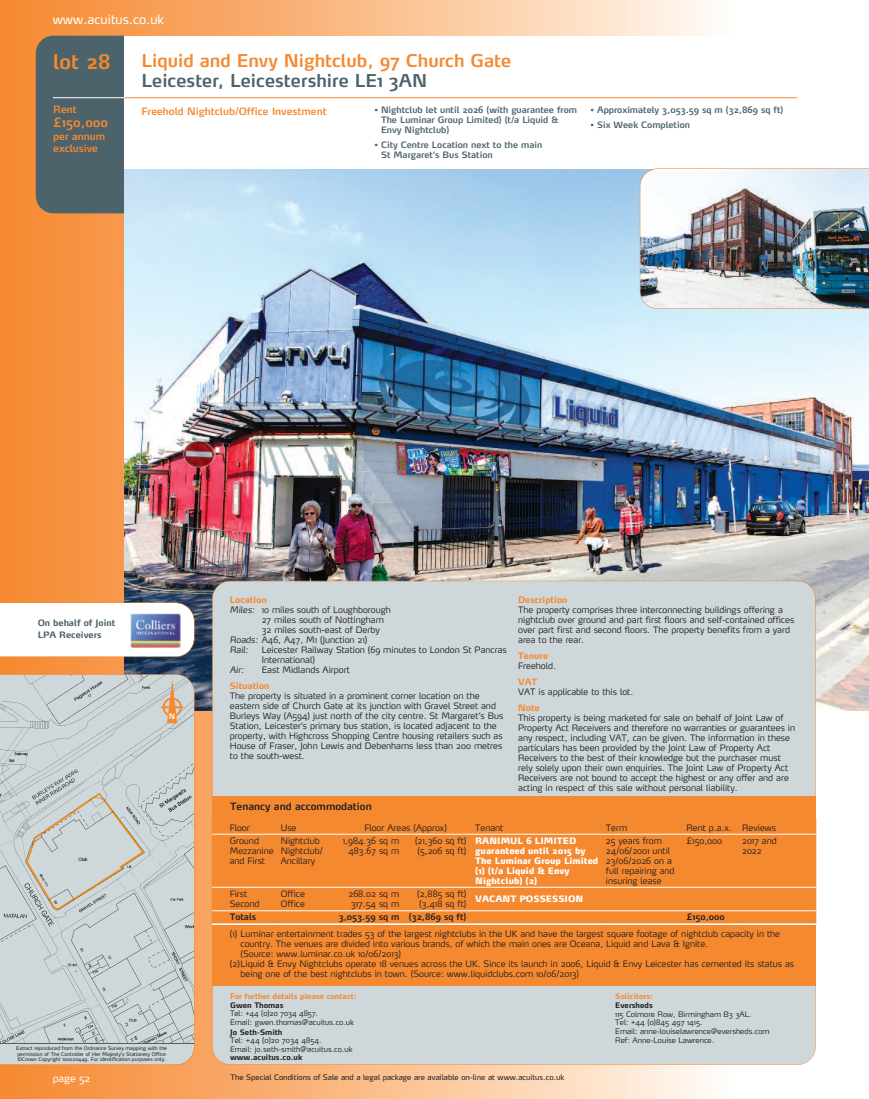
<style>
.page{position:relative;width:869px;height:1099px;background:#fff}
.page>*{position:absolute;margin:0;border:0;box-sizing:border-box;transform-origin:0 0}
.t1{font:600 20px "Max";color:#f58930}
.t2{font:600 17.5px "Max";color:#f58930}
.t3{font:600 17.5px "Max";color:#4c636b}
.t4{font:12.5px "Max";color:#fff}
.t5{font:600 12.5px "Max";color:#f58930}
.t6{font:600 10px/12px "Max";color:#f58930}
.t7{font:600 10px "Max";color:#231f20}
.t8{font:10px "Max";color:#fff}
.t9{font:300 8.75px/10px "Max";color:#231f20}
.t10{font:600 8.75px/10px "Max";color:#4c636b}
.t11{font:900 8.75px/10px "Max";color:#fff}
.t12{font:700 8.75px "Max";color:#f58930}
.t13{font:600 8.75px "Max";color:#231f20}
.t14{font:700 8.75px/11.2px "Max";color:#4c636b}
.t15{font:italic 300 8.75px "Max";color:#231f20}
.t16{font:300 7.5px/8.8px "Max";color:#231f20}
.t17{font:7.5px "Max";color:#231f20}
.t18{font:700 7.5px "Max";color:#231f20}
.t19{font:700 7.5px "Max";color:#f58930}
.t20{font:600 7.38px "Max";color:#fff}
.t21{font:5px/5.6px "Max";color:#231f20}
.s1{font-style:italic}
</style>
<div class="page">
<div style="left:293px;top:0;width:442px;height:1098px;background:linear-gradient(to right,#fab073,#fefaf5)"></div>
<div style="left:2px;top:0;width:291px;height:1098px;background:linear-gradient(to right,#f58931,#faaf75)"></div>
<hr style="left:0;top:0;width:2px;height:1098px;background:#f58930">
<div style="left:36px;top:36px;width:104px;height:177px;background:#4c636b;border-radius:18px"></div>
<img style="left:124px;top:168px;width:744px;height:542px">
<div style="left:124px;top:36px;width:744px;height:132px;background:#fff"></div>
<div style="left:212px;top:581px;width:602px;height:483px;background:#ced8da;border-radius:18px"></div>
<svg style="left:0;top:602px;width:194px;height:55px"></svg>
<hr style="left:53px;top:97px;width:71px;height:1px;background:#fff">
<hr style="left:124px;top:97px;width:672px;height:1px;background:#f58930">
<div style="left:212px;top:796px;width:603px;height:189px;background:#f58930"></div>
<svg style="left:0;top:674px;width:194px;height:369px;background:#c8d0d1"></svg>
<div style="left:0;top:1044px;width:194px;height:20px;background:#ced8da"></div>
<hr style="left:0;top:1043px;width:194px;height:1px;background:#4c636b">
<hr style="left:815px;top:818px;width:1px;height:106px;background:#f58930">
<hr style="left:212px;top:834px;width:603px;height:1px;background:#fff">
<hr style="left:212px;top:887px;width:603px;height:1px;background:#fff">
<hr style="left:212px;top:910px;width:603px;height:1px;background:#fff">
<hr style="left:212px;top:923px;width:603px;height:1px;background:#fff">
<img style="left:639px;top:168px;width:229px;height:141px">
<hr style="left:161px;top:706px;width:22px;height:2px;background:#f58930">
<svg style="left:162px;top:680px;width:20px;height:43px"></svg>
<svg style="left:180px;top:613px;width:1px;height:34px"></svg>
<img style="left:131px;top:613px;width:49px;height:34px">
<h3 class="t4" style="left:53px;top:15px;width:113px">www.acuitus.co.uk</h3>
<h1 class="t1" style="left:53px;top:54px;width:59px">lot 28</h1>
<p class="t6" style="left:53px;top:105px;width:25px">Rent</p>
<h3 class="t5" style="left:53px;top:118px;width:56px">£150,000</h3>
<p class="t6" style="left:53px;top:132px;width:53px">per annum exclusive</p>
<h2 class="t2" style="left:141px;top:54px;width:371px">Liquid and Envy Nightclub, 97 Church Gate</h2>
<h2 class="t3" style="left:141px;top:74px;width:287px">Leicester, Leicestershire LE1 3AN</h2>
<p class="t6" style="left:141px;top:106px;width:186px">Freehold Nightclub/Office Investment</p>
<p class="t10" style="left:381px;top:106px;width:197px;text-indent:-7px">• Nightclub let until 2026 (with guarantee from<br>The Luminar Group Limited) (t/a Liquid &amp;<br>Envy Nightclub)</p>
<p class="t10" style="left:381px;top:141px;width:163px;text-indent:-7px">• City Centre Location next to the main<br>St Margaret’s Bus Station</p>
<p class="t10" style="left:590px;top:106px;width:194px">• Approximately 3,053.59 sq m (32,869 sq ft)</p>
<p class="t10" style="left:590px;top:121px;width:101px">• Six Week Completion</p>
<p class="t14" style="left:38px;top:618px;width:79px">On behalf of Joint<br>LPA Receivers</p>
<p class="t20" style="left:169px;top:713px;width:8px">N</p>
<p class="t21" style="left:16px;top:1045px;width:152px">Extract reproduced from the Ordnance Survey mapping with the permission of The Controller of Her Majesty’s Stationery Office ©Crown Copyright 100020449. For identification purposes only.</p>
<p class="t12" style="left:230px;top:596px;width:38px">Location</p>
<p class="t9" style="left:230px;top:605px;width:162px"><span class="s1">Miles:</span> 10 miles south of Loughborough</p>
<p class="t9" style="left:261px;top:615px;width:124px">27 miles south of Nottingham</p>
<p class="t9" style="left:261px;top:625px;width:119px">32 miles south-east of Derby</p>
<p class="t9" style="left:230px;top:635px;width:139px"><span class="s1">Roads:</span> A46, A47, M1 (Junction 21)</p>
<p class="t15" style="left:230px;top:646px;width:20px">Rail:</p>
<p class="t9" style="left:261px;top:645px;width:246px">Leicester Railway Station (69 minutes to London St Pancras<br>International)</p>
<p class="t15" style="left:230px;top:666px;width:16px">Air:</p>
<p class="t9" style="left:262px;top:665px;width:90px">East Midlands Airport</p>
<p class="t12" style="left:230px;top:682px;width:41px">Situation</p>
<p class="t9" style="left:230px;top:691px;width:275px">The property is situated in a prominent corner location on the eastern side of Church Gate at its junction with Gravel Street and Burleys Way (A594) just north of the city centre. St Margaret’s Bus Station, Leicester’s primary bus station, is located adjacent to the property, with Highcross Shopping Centre housing retailers such as House of Fraser, John Lewis and Debenhams less than 200 metres to the south-west.</p>
<p class="t7" style="left:230px;top:802px;width:143px">Tenancy and accommodation</p>
<p class="t12" style="left:518px;top:596px;width:51px">Description</p>
<p class="t9" style="left:518px;top:605px;width:277px">The property comprises three interconnecting buildings offering a nightclub over ground and part first floors and self-contained offices over part first and second floors. The property benefits from a yard area to the rear.</p>
<p class="t12" style="left:518px;top:652px;width:31px">Tenure</p>
<p class="t9" style="left:518px;top:661px;width:39px">Freehold.</p>
<p class="t12" style="left:518px;top:678px;width:21px">VAT</p>
<p class="t9" style="left:518px;top:687px;width:117px">VAT is applicable to this lot.</p>
<p class="t12" style="left:518px;top:704px;width:23px">Note</p>
<p class="t9" style="left:518px;top:713px;width:278px">This property is being marketed for sale on behalf of Joint Law of Property Act Receivers and therefore no warranties or guarantees in any respect, including VAT, can be given. The information in these particulars has been provided by the Joint Law of Property Act Receivers to the best of their knowledge but the purchaser must rely solely upon their own enquiries. The Joint Law of Property Act Receivers are not bound to accept the highest or any offer and are acting in respect of this sale without personal liability.</p>
<p class="t9" style="left:229px;top:823px;width:22px">Floor</p>
<p class="t9" style="left:280px;top:823px;width:17px">Use</p>
<p class="t9" style="left:364px;top:823px;width:84px">Floor Areas (Approx)</p>
<p class="t9" style="left:475px;top:823px;width:30px">Tenant</p>
<p class="t9" style="left:605px;top:823px;width:23px">Term</p>
<p class="t9" style="left:686px;top:823px;width:91px">Rent p.a.x. Reviews</p>
<p class="t9" style="left:229px;top:836px;width:45px">Ground<br>Mezzanine and First</p>
<p class="t9" style="left:280px;top:836px;width:44px">Nightclub<br>Nightclub/<br>Ancillary</p>
<p class="t9" style="left:342px;top:836px;width:58px;text-align:right">1,984.36 sq m<br>483.67 sq m</p>
<p class="t9" style="left:415px;top:836px;width:53px">(21,360 sq ft) (5,206 sq ft)</p>
<p class="t11" style="left:475px;top:836px;width:125px">RANIMUL 6 LIMITED guaranteed until 2015 by<br>The Luminar Group Limited (1) (t/a Liquid &amp; Envy<br>Nightclub) (2)</p>
<p class="t9" style="left:605px;top:836px;width:70px">25 years from<br>24/06/2001 until<br>23/06/2026 on a full repairing and insuring lease</p>
<p class="t9" style="left:686px;top:836px;width:37px">£150,000</p>
<p class="t9" style="left:741px;top:836px;width:36px">2017 and<br>2022</p>
<p class="t9" style="left:229px;top:889px;width:31px">First<br>Second</p>
<p class="t9" style="left:280px;top:889px;width:26px">Office<br>Office</p>
<p class="t9" style="left:348px;top:889px;width:52px;text-align:center">268.02 sq m<br>317.54 sq m</p>
<p class="t9" style="left:417px;top:889px;width:51px">(2,885 sq ft) (3,418 sq ft)</p>
<p class="t11" style="left:475px;top:894px;width:110px">VACANT POSSESSION</p>
<p class="t13" style="left:229px;top:913px;width:28px">Totals</p>
<p class="t13" style="left:339px;top:913px;width:129px">3,053.59 sq m (32,869 sq ft)</p>
<p class="t13" style="left:686px;top:913px;width:40px">£150,000</p>
<p class="t9" style="left:230px;top:929px;width:551px">(1) Luminar entertainment trades 53 of the largest nightclubs in the UK and have the largest square footage of nightclub capacity in the</p>
<p class="t9" style="left:240px;top:939px;width:469px">country. The venues are divided into various brands, of which the main ones are Oceana, Liquid and Lava &amp; Ignite.</p>
<p class="t9" style="left:240px;top:949px;width:162px">(Source: www.luminar.co.uk 10/06/2013)</p>
<p class="t9" style="left:230px;top:959px;width:565px">(2)Liquid &amp; Envy Nightclubs operate 18 venues across the UK. Since its launch in 2006, Liquid &amp; Envy Leicester has cemented its status as</p>
<p class="t9" style="left:240px;top:969px;width:340px">being one of the best nightclubs in town. (Source: www.liquidclubs.com 10/06/2013)</p>
<p class="t19" style="left:230px;top:993px;width:128px">For further details please contact:</p>
<p class="t18" style="left:230px;top:1002px;width:55px">Gwen Thomas</p>
<p class="t16" style="left:230px;top:1009px;width:125px">Tel: +44 (0)20 7034 4857.<br>Email: gwen.thomas@acuitus.co.uk</p>
<p class="t18" style="left:230px;top:1029px;width:54px">Jo Seth-Smith</p>
<p class="t16" style="left:230px;top:1036px;width:124px">Tel: +44 (0)20 7034 4854.<br>Email: jo.seth-smith@acuitus.co.uk</p>
<p class="t18" style="left:230px;top:1054px;width:74px">www.acuitus.co.uk</p>
<p class="t19" style="left:615px;top:993px;width:39px">Solicitors:</p>
<p class="t18" style="left:615px;top:1002px;width:39px">Eversheds</p>
<p class="t16" style="left:615px;top:1010px;width:156px">115 Colmore Row, Birmingham B3 3AL.<br>Tel: +44 (0)845 497 1415.<br>Email: anne-louiselawrence@eversheds.com Ref: Anne-Louise Lawrence.</p>
<p class="t8" style="left:53px;top:1074px;width:39px">page 52</p>
<p class="t17" style="left:230px;top:1073px;width:335px">The Special Conditions of Sale and a legal package are available on-line at www.acuitus.co.uk</p>
</div>
